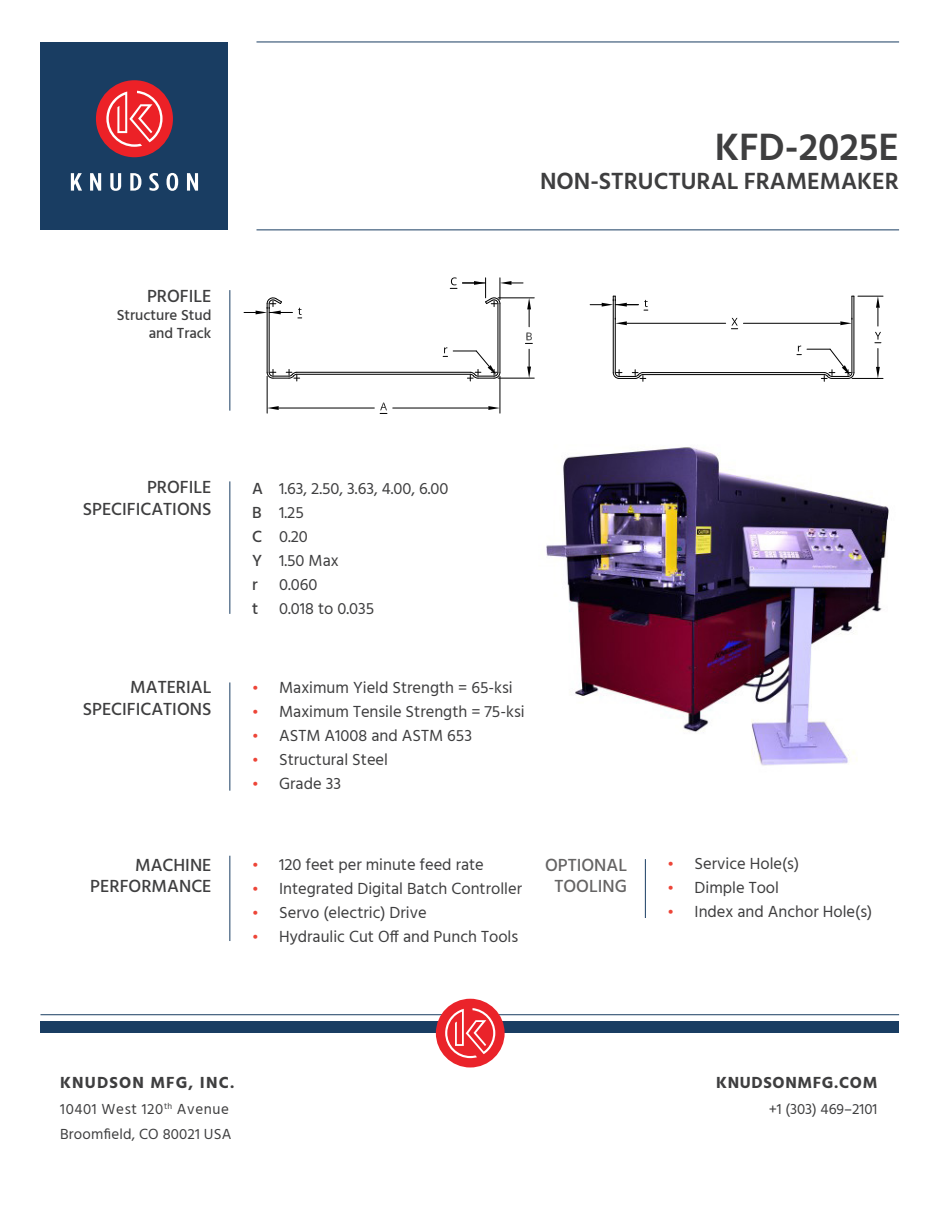
<style>
.page{position:relative;width:945px;height:1215px;background:#fff}
.page>*{position:absolute;margin:0;border:0;box-sizing:border-box;transform-origin:0 0}
.t1{font:600 39px "Hind";color:#3e3e3f}
.t2{font:600 24px "Hind";color:#3e3e3f}
.t3{font:500 18px/21.6px "Hind";color:#3e3e3f;text-align:right}
.t4{font:500 18px "Hind";color:#656464}
.t5{font:16.5px "Hind";color:#3e3e3f}
.t6{font:700 16.5px "Hind";letter-spacing:.07em;color:#3e3e3f}
.t7{font:700 16.5px "Hind";letter-spacing:.04em;color:#3e3e3f}
.t8{font:500 16.5px "Hind";color:#3e3e3f}
.t9{font:15px "Hind";letter-spacing:.01em;color:#3e3e3f}
.t10{font:500 15px/18px "Hind";color:#3e3e3f;text-align:right}
.t11{font:15px "Hind";letter-spacing:.04em;color:#3e3e3f}
.s1{font-weight:500}
.s2{font-weight:500;font-size:15px;color:#ed4538}
</style>
<div class="page">
<img style="left:546px;top:447px;width:343px;height:319px">
<div style="left:40px;top:42px;width:188px;height:188px;background:#193d62"></div>
<svg style="left:71px;top:173px;width:11px;height:18px"></svg>
<svg style="left:90px;top:173px;width:11px;height:18px"></svg>
<svg style="left:110px;top:173px;width:11px;height:18px"></svg>
<svg style="left:130px;top:173px;width:11px;height:18px"></svg>
<svg style="left:149px;top:173px;width:10px;height:18px"></svg>
<svg style="left:167px;top:173px;width:11px;height:18px"></svg>
<svg style="left:187px;top:173px;width:11px;height:18px"></svg>
<div style="left:96px;top:80px;width:77px;height:77px;background:#ec2127;border-radius:50%"></div>
<svg style="left:106px;top:91px;width:57px;height:56px"></svg>
<hr style="left:269px;top:304px;width:1px;height:68px;background:#000">
<hr style="left:297px;top:372px;width:173px;height:1px;background:#000">
<hr style="left:497px;top:304px;width:1px;height:68px;background:#000">
<hr style="left:499px;top:304px;width:1px;height:68px;background:#000">
<hr style="left:297px;top:374px;width:173px;height:1px;background:#000">
<hr style="left:267px;top:304px;width:1px;height:68px;background:#000">
<hr style="left:615px;top:296px;width:1px;height:77px;background:#000">
<hr style="left:643px;top:372px;width:181px;height:1px;background:#000">
<hr style="left:851px;top:296px;width:1px;height:77px;background:#000">
<hr style="left:853px;top:296px;width:1px;height:77px;background:#000">
<hr style="left:643px;top:374px;width:181px;height:1px;background:#000">
<hr style="left:613px;top:296px;width:1px;height:77px;background:#000">
<hr style="left:267px;top:376px;width:1px;height:37px;background:#000">
<hr style="left:500px;top:376px;width:1px;height:37px;background:#000">
<hr style="left:279px;top:408px;width:95px;height:1px;background:#000">
<hr style="left:393px;top:408px;width:95px;height:1px;background:#000">
<svg style="left:267px;top:406px;width:12px;height:4px"></svg>
<svg style="left:488px;top:406px;width:12px;height:4px"></svg>
<svg style="left:380px;top:403px;width:7px;height:11px"></svg>
<hr style="left:498px;top:378px;width:36px;height:1px;background:#000">
<hr style="left:498px;top:298px;width:36px;height:1px;background:#000">
<svg style="left:525px;top:333px;width:7px;height:45px"></svg>
<svg style="left:266px;top:369px;width:34px;height:12px"></svg>
<svg style="left:612px;top:370px;width:34px;height:11px"></svg>
<svg style="left:443px;top:347px;width:58px;height:34px"></svg>
<svg style="left:797px;top:346px;width:4px;height:9px"></svg>
<svg style="left:807px;top:349px;width:48px;height:32px"></svg>
<hr style="left:627px;top:323px;width:99px;height:1px;background:#000">
<hr style="left:743px;top:323px;width:97px;height:1px;background:#000">
<svg style="left:615px;top:318px;width:12px;height:7px"></svg>
<svg style="left:731px;top:318px;width:7px;height:11px"></svg>
<hr style="left:852px;top:378px;width:31px;height:1px;background:#000">
<svg style="left:876px;top:349px;width:4px;height:29px"></svg>
<svg style="left:840px;top:296px;width:43px;height:30px"></svg>
<svg style="left:875px;top:332px;width:6px;height:11px"></svg>
<svg style="left:590px;top:296px;width:48px;height:11px"></svg>
<svg style="left:644px;top:300px;width:4px;height:11px"></svg>
<svg style="left:244px;top:297px;width:48px;height:17px"></svg>
<svg style="left:298px;top:308px;width:4px;height:11px"></svg>
<svg style="left:450px;top:277px;width:81px;height:50px"></svg>
<hr style="left:229px;top:290px;width:1px;height:121px;background:#193d62">
<hr style="left:229px;top:481px;width:1px;height:133px;background:#193d62">
<hr style="left:229px;top:682px;width:1px;height:109px;background:#193d62">
<hr style="left:645px;top:859px;width:1px;height:59px;background:#193d62">
<hr style="left:229px;top:856px;width:1px;height:85px;background:#193d62">
<div style="left:40px;top:1022px;width:859px;height:11px;background:#193d62"></div>
<hr style="left:40px;top:1014px;width:859px;height:1px;background:#193d62">
<div style="left:436px;top:999px;width:69px;height:68px;background:#ea232a;border-radius:50%"></div>
<svg style="left:445px;top:1008px;width:50px;height:50px"></svg>
<hr style="left:256px;top:42px;width:643px;height:1px;background:#193d62">
<hr style="left:256px;top:230px;width:643px;height:1px;background:#193d62">
<p class="t3" style="left:147px;top:287px;width:66px">PROFILE</p>
<p class="t10" style="left:117px;top:307px;width:96px">Structure Stud and Track</p>
<p class="t1" style="left:715px;top:120px;width:186px">KFD-2025E</p>
<p class="t2" style="left:540px;top:164px;width:361px">NON-STRUCTURAL FRAMEMAKER</p>
<p class="t3" style="left:83px;top:477px;width:130px">PROFILE<br>SPECIFICATIONS</p>
<p class="t5" style="left:252px;top:478px;width:198px"><span class="s1">A</span> 1.63, 2.50, 3.63, 4.00, 6.00</p>
<p class="t5" style="left:252px;top:502px;width:53px"><span class="s1">B</span> 1.25</p>
<p class="t5" style="left:252px;top:526px;width:57px"><span class="s1">C</span> 0.20</p>
<p class="t5" style="left:252px;top:550px;width:88px"><span class="s1">Y</span> 1.50 Max</p>
<p class="t8" style="left:252px;top:573px;width:7px">r</p>
<p class="t5" style="left:279px;top:574px;width:40px">0.060</p>
<p class="t8" style="left:252px;top:597px;width:8px">t</p>
<p class="t5" style="left:279px;top:598px;width:97px">0.018 to 0.035</p>
<p class="t3" style="left:83px;top:677px;width:130px">MATERIAL<br>SPECIFICATIONS</p>
<p class="t5" style="left:252px;top:676px;width:262px"><span class="s2">•</span> Maximum Yield Strength = 65-ksi</p>
<p class="t5" style="left:252px;top:700px;width:274px"><span class="s2">•</span> Maximum Tensile Strength = 75-ksi</p>
<p class="t5" style="left:252px;top:724px;width:221px"><span class="s2">•</span> ASTM A1008 and ASTM 653</p>
<p class="t5" style="left:252px;top:748px;width:137px"><span class="s2">•</span> Structural Steel</p>
<p class="t5" style="left:252px;top:772px;width:90px"><span class="s2">•</span> Grade 33</p>
<p class="t3" style="left:90px;top:855px;width:123px">MACHINE<br>PERFORMANCE</p>
<p class="t5" style="left:252px;top:854px;width:233px"><span class="s2">•</span> 120 feet per minute feed rate</p>
<p class="t5" style="left:252px;top:878px;width:271px"><span class="s2">•</span> Integrated Digital Batch Controller</p>
<p class="t5" style="left:252px;top:902px;width:176px"><span class="s2">•</span> Servo (electric) Drive</p>
<p class="t5" style="left:252px;top:926px;width:268px"><span class="s2">•</span> Hydraulic Cut Off and Punch Tools</p>
<p class="t4" style="left:545px;top:852px;width:84px">OPTIONAL</p>
<p class="t4" style="left:555px;top:874px;width:74px">TOOLING</p>
<p class="t5" style="left:668px;top:852px;width:133px"><span class="s2">•</span> Service Hole(s)</p>
<p class="t5" style="left:668px;top:876px;width:113px"><span class="s2">•</span> Dimple Tool</p>
<p class="t5" style="left:668px;top:900px;width:206px"><span class="s2">•</span> Index and Anchor Hole(s)</p>
<p class="t6" style="left:60px;top:1073px;width:176px">KNUDSON MFG, INC.</p>
<p class="t11" style="left:60px;top:1099px;width:170px">10401 West 120<sup>th</sup> Avenue</p>
<p class="t9" style="left:60px;top:1124px;width:173px">Broomfield, CO 80021 USA</p>
<p class="t7" style="left:716px;top:1073px;width:163px">KNUDSONMFG.COM</p>
<p class="t9" style="left:769px;top:1099px;width:110px">+1 (303) 469–2101</p>
</div>
